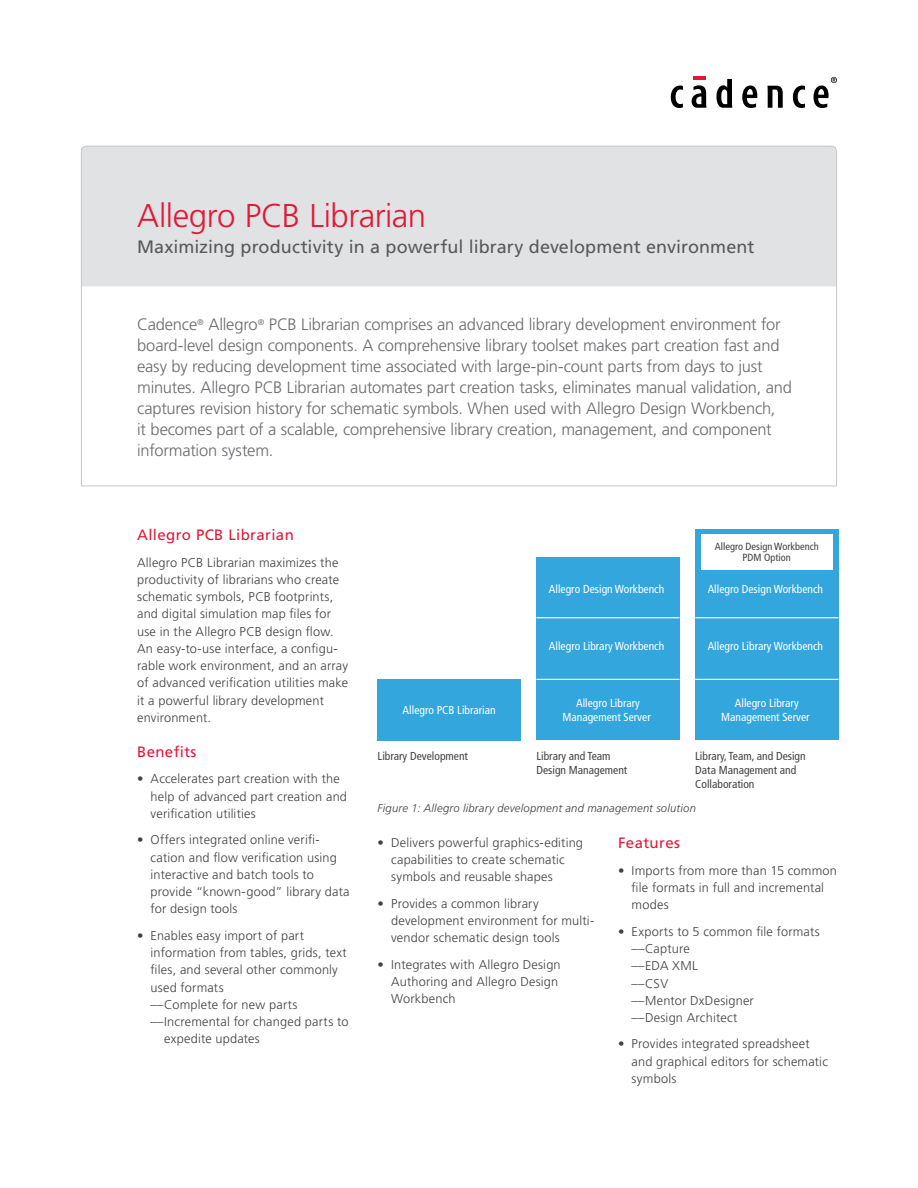
<style>
.page{position:relative;width:918px;height:1188px;background:#fff}
.page>*{position:absolute;margin:0;border:0;box-sizing:border-box;transform-origin:0 0}
.t1{font:300 33px "Frutiger";letter-spacing:-.015em;color:#e31837}
.t2{font:18px "Frutiger";letter-spacing:.005em;color:#58595b}
.t3{font:300 16.5px/21px "Frutiger";letter-spacing:-.01em;color:#696a6d}
.t4{font:15px "Frutiger";letter-spacing:.025em;color:#e31837}
.t5{font:300 12.75px/17.2px "Frutiger";letter-spacing:.015em;color:#414042}
.t6{font:condensed 11.55px/13.8px "Frutiger";color:#fff;text-align:center}
.t7{font:condensed 11.55px/13.8px "Frutiger";color:#414142}
.t8{font:italic 300 11.25px "Frutiger";letter-spacing:.02em;color:#414042}
.t9{font:condensed 10.35px/11.6px "Frutiger";color:#414142;text-align:center}
</style>
<div class="page">
<svg style="left:671px;top:86px;width:12px;height:22px"></svg>
<svg style="left:692px;top:77px;width:14px;height:31px"></svg>
<svg style="left:716px;top:79px;width:16px;height:29px"></svg>
<svg style="left:742px;top:85px;width:15px;height:23px"></svg>
<svg style="left:767px;top:86px;width:16px;height:22px"></svg>
<svg style="left:793px;top:86px;width:12px;height:22px"></svg>
<svg style="left:814px;top:77px;width:23px;height:31px"></svg>
<svg style="left:81px;top:145px;width:756px;height:342px"></svg>
<div style="left:378px;top:679px;width:143px;height:62px;background:#33a6de"></div>
<div style="left:536px;top:557px;width:144px;height:183px;background:#33a6de"></div>
<div style="left:695px;top:529px;width:143px;height:211px;background:#33a6de"></div>
<hr style="left:536px;top:679px;width:144px;height:1px;background:#fff">
<hr style="left:536px;top:617px;width:144px;height:1px;background:#fff">
<hr style="left:695px;top:679px;width:143px;height:1px;background:#fff">
<hr style="left:695px;top:617px;width:143px;height:1px;background:#fff">
<div style="left:701px;top:534px;width:132px;height:35px;background:#fff"></div>
<h1 class="t1" style="left:137px;top:197px;width:291px">Allegro PCB Librarian</h1>
<h2 class="t2" style="left:137px;top:236px;width:619px">Maximizing productivity in a powerful library development environment</h2>
<p class="t3" style="left:137px;top:314px;width:656px">Cadence<sup>®</sup> Allegro<sup>®</sup> PCB Librarian comprises an advanced library development environment for board-level design components. A comprehensive library toolset makes part creation fast and easy by reducing development time associated with large-pin-count parts from days to just minutes. Allegro PCB Librarian automates part creation tasks, eliminates manual validation, and captures revision history for schematic symbols. When used with Allegro Design Workbench,<br>it becomes part of a scalable, comprehensive library creation, management, and component information system.</p>
<p class="t4" style="left:137px;top:526px;width:158px">Allegro PCB Librarian</p>
<p class="t5" style="left:137px;top:554px;width:212px">Allegro PCB Librarian maximizes the productivity of librarians who create schematic symbols, PCB footprints, and digital simulation map files for use in the Allegro PCB design flow.<br>An easy-to-use interface, a configu&shy;rable work environment, and an array of advanced verification utilities make it a powerful library development environment.</p>
<p class="t4" style="left:137px;top:743px;width:61px">Benefits</p>
<p class="t5" style="left:151px;top:771px;width:198px;text-indent:-14px">• Accelerates part creation with the help of advanced part creation and verification utilities</p>
<p class="t5" style="left:151px;top:832px;width:200px;text-indent:-14px">• Offers integrated online verifi&shy;cation and flow verification using interactive and batch tools to provide “known-good” library data for design tools</p>
<p class="t5" style="left:137px;top:927px;width:168px">• Enables easy import of part</p>
<p class="t5" style="left:151px;top:944px;width:198px">information from tables, grids, text</p>
<p class="t5" style="left:151px;top:962px;width:189px">files, and several other commonly</p>
<p class="t5" style="left:151px;top:979px;width:74px">used formats</p>
<p class="t5" style="left:151px;top:996px;width:148px">––Complete for new parts</p>
<p class="t5" style="left:151px;top:1013px;width:199px">––Incremental for changed parts to</p>
<p class="t5" style="left:164px;top:1031px;width:97px">expedite updates</p>
<p class="t6" style="left:403px;top:703px;width:95px">Allegro PCB Librarian</p>
<p class="t7" style="left:378px;top:749px;width:92px">Library Development</p>
<p class="t6" style="left:549px;top:582px;width:117px">Allegro Design Workbench</p>
<p class="t6" style="left:549px;top:639px;width:117px">Allegro Library Workbench</p>
<p class="t9" style="left:715px;top:540px;width:105px">Allegro Design Workbench<br>PDM Option</p>
<p class="t6" style="left:708px;top:582px;width:117px">Allegro Design Workbench</p>
<p class="t6" style="left:708px;top:639px;width:117px">Allegro Library Workbench</p>
<p class="t6" style="left:562px;top:696px;width:90px">Allegro Library<br>Management Server</p>
<p class="t7" style="left:536px;top:749px;width:92px">Library and Team<br>Design Management</p>
<p class="t7" style="left:695px;top:749px;width:112px">Library, Team, and Design<br>Data Management and<br>Collaboration</p>
<p class="t6" style="left:721px;top:696px;width:90px">Allegro Library<br>Management Server</p>
<p class="t8" style="left:378px;top:801px;width:320px">Figure 1: Allegro library development and management solution</p>
<p class="t5" style="left:391px;top:834px;width:193px;text-indent:-14px">• Delivers powerful graphics-editing capabilities to create schematic symbols and reusable shapes</p>
<p class="t5" style="left:391px;top:895px;width:205px;text-indent:-14px">• Provides a common library development environment for multi&shy;vendor schematic design tools</p>
<p class="t5" style="left:391px;top:956px;width:171px;text-indent:-14px">• Integrates with Allegro Design<br>Authoring and Allegro Design<br>Workbench</p>
<p class="t4" style="left:618px;top:834px;width:63px">Features</p>
<p class="t5" style="left:632px;top:862px;width:207px;text-indent:-14px">• Imports from more than 15 common file formats in full and incremental modes</p>
<p class="t5" style="left:632px;top:923px;width:190px;text-indent:-14px">• Exports to 5 common file formats ––Capture<br>––EDA XML<br>––CSV<br>––Mentor DxDesigner<br>––Design Architect</p>
<p class="t5" style="left:632px;top:1036px;width:198px;text-indent:-14px">• Provides integrated spreadsheet and graphical editors for schematic symbols</p>
</div>
